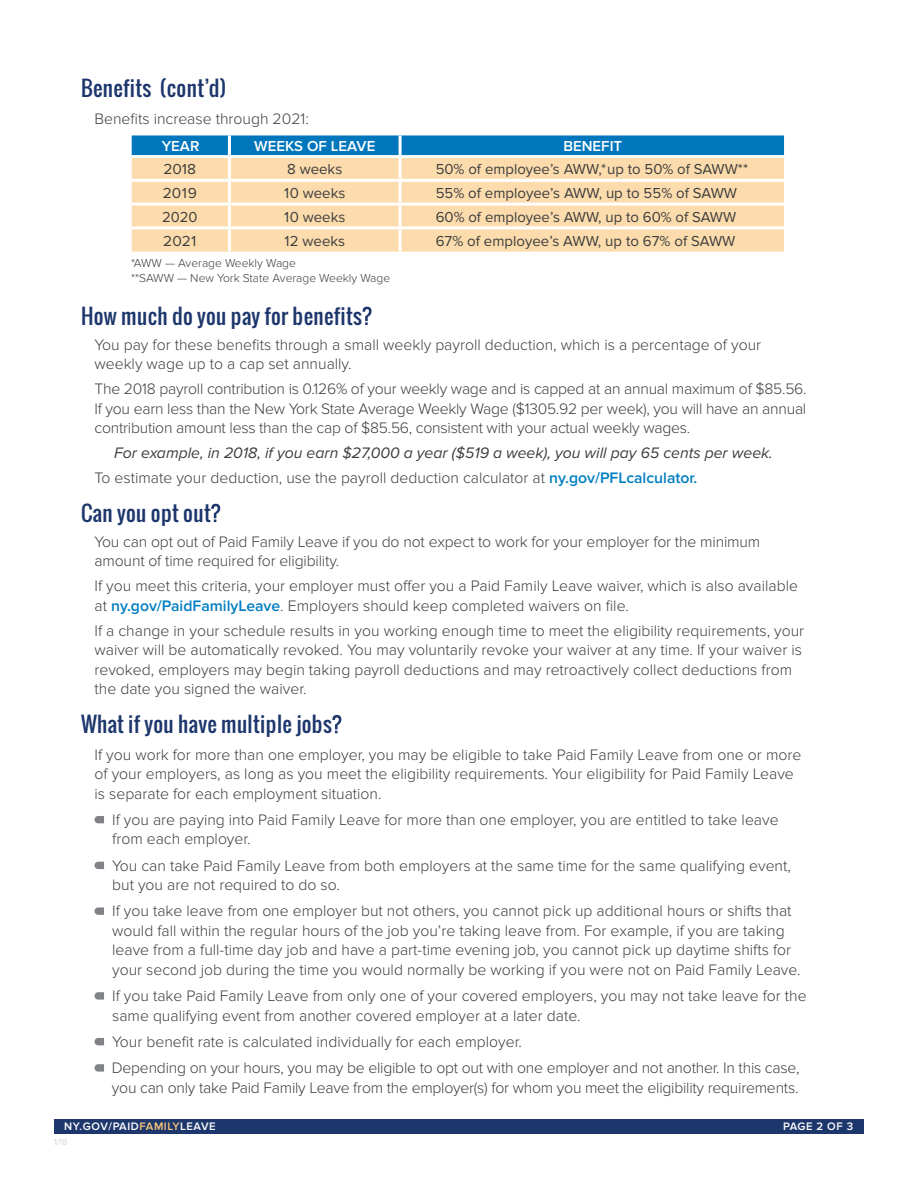
<style>
.page{position:relative;width:918px;height:1188px;background:#fff}
.page>*{position:absolute;margin:0;border:0;box-sizing:border-box;transform-origin:0 0}
.PFL_Question{font:21px "Oswald";letter-spacing:.02em;color:#1d366c}
.PFL_Body_Copy{font:300 15.75px/19.5px "Proxima Nova";color:#3e3e3f}
.t1{font:italic 15.75px "Proxima Nova";color:#3e3e3f}
.t2{font:15px "Proxima Nova";color:#3e3e3f}
.t3{font:600 15px "Proxima Nova";color:#fff}
.t4{font:300 12px "Proxima Nova";color:#3e3e3f}
.t5{font:600 11.25px "Proxima Nova";letter-spacing:.05em;color:#fff}
.t6{font:300 9px "Proxima Nova";color:#c7c8ca}
.s1{font-weight:600;color:#007ec1}
.s2{color:#fbc879}
</style>
<div class="page">
<div style="left:54px;top:1119px;width:810px;height:15px;background:#1d366c"></div>
<svg style="left:363px;top:307px;width:9px;height:18px"></svg>
<svg style="left:211px;top:504px;width:9px;height:18px"></svg>
<svg style="left:332px;top:715px;width:9px;height:18px"></svg>
<svg style="left:94px;top:816px;width:10px;height:7px"></svg>
<svg style="left:94px;top:862px;width:10px;height:7px"></svg>
<svg style="left:94px;top:907px;width:10px;height:8px"></svg>
<svg style="left:94px;top:992px;width:10px;height:8px"></svg>
<svg style="left:94px;top:1038px;width:10px;height:7px"></svg>
<svg style="left:94px;top:1064px;width:10px;height:8px"></svg>
<div style="left:132px;top:135px;width:652px;height:20px;background:#0077bd"></div>
<div style="left:132px;top:158px;width:652px;height:94px;background:#fcdcac"></div>
<hr style="left:228px;top:135px;width:3px;height:20px;background:#fff">
<hr style="left:399px;top:135px;width:3px;height:20px;background:#fff">
<hr style="left:228px;top:158px;width:3px;height:21px;background:#fff">
<hr style="left:399px;top:158px;width:3px;height:21px;background:#fff">
<hr style="left:132px;top:179px;width:97px;height:3px;background:#fff">
<hr style="left:229px;top:179px;width:171px;height:3px;background:#fff">
<hr style="left:228px;top:182px;width:3px;height:21px;background:#fff">
<hr style="left:400px;top:179px;width:384px;height:3px;background:#fff">
<hr style="left:399px;top:182px;width:3px;height:21px;background:#fff">
<hr style="left:132px;top:203px;width:97px;height:3px;background:#fff">
<hr style="left:229px;top:203px;width:171px;height:3px;background:#fff">
<hr style="left:228px;top:206px;width:3px;height:20px;background:#fff">
<hr style="left:400px;top:203px;width:384px;height:3px;background:#fff">
<hr style="left:399px;top:206px;width:3px;height:20px;background:#fff">
<hr style="left:132px;top:226px;width:97px;height:3px;background:#fff">
<hr style="left:229px;top:226px;width:171px;height:3px;background:#fff">
<hr style="left:228px;top:229px;width:3px;height:23px;background:#fff">
<hr style="left:400px;top:226px;width:384px;height:3px;background:#fff">
<hr style="left:399px;top:229px;width:3px;height:23px;background:#fff">
<p class="PFL_Question" style="left:81px;top:72px;width:147px">Benefits (cont’d)</p>
<p class="PFL_Body_Copy" style="left:94px;top:109px;width:216px">Benefits increase through 2021:</p>
<p class="t3" style="left:162px;top:137px;width:39px">YEAR</p>
<p class="t3" style="left:254px;top:137px;width:123px">WEEKS OF LEAVE</p>
<p class="t3" style="left:563px;top:137px;width:60px">BENEFIT</p>
<p class="t2" style="left:163px;top:161px;width:34px">2018</p>
<p class="t2" style="left:287px;top:161px;width:57px">8 weeks</p>
<p class="t2" style="left:436px;top:161px;width:314px">50% of employee’s AWW,*up to 50% of SAWW**</p>
<p class="t2" style="left:163px;top:185px;width:35px">2019</p>
<p class="t2" style="left:284px;top:185px;width:63px">10 weeks</p>
<p class="t2" style="left:436px;top:185px;width:303px">55% of employee’s AWW, up to 55% of SAWW</p>
<p class="t2" style="left:162px;top:208px;width:37px">2020</p>
<p class="t2" style="left:284px;top:208px;width:63px">10 weeks</p>
<p class="t2" style="left:436px;top:208px;width:302px">60% of employee’s AWW, up to 60% of SAWW</p>
<p class="t2" style="left:163px;top:233px;width:35px">2021</p>
<p class="t2" style="left:284px;top:233px;width:62px">12 weeks</p>
<p class="t2" style="left:436px;top:233px;width:301px">67% of employee’s AWW, up to 67% of SAWW</p>
<p class="t4" style="left:131px;top:256px;width:166px">*AWW — Average Weekly Wage</p>
<p class="t4" style="left:131px;top:271px;width:260px">**SAWW — New York State Average Weekly Wage</p>
<p class="PFL_Question" style="left:81px;top:300px;width:283px">How much do you pay for benefits</p>
<p class="PFL_Body_Copy" style="left:94px;top:335px;width:668px">You pay for these benefits through a small weekly payroll deduction, which is a percentage of your weekly wage up to a cap set annually.</p>
<p class="PFL_Body_Copy" style="left:94px;top:379px;width:714px;text-align:justify">The 2018 payroll contribution is 0.126% of your weekly wage and is capped at an annual maximum of $85.56.<br>If you earn less than the New York State Average Weekly Wage ($1305.92 per week), you will have an annual contribution amount less than the cap of $85.56, consistent with your actual weekly wages.</p>
<p class="t1" style="left:114px;top:444px;width:660px">For example, in 2018, if you earn $27,000 a year ($519 a week), you will pay 65 cents per week.</p>
<p class="PFL_Body_Copy" style="left:94px;top:468px;width:604px">To estimate your deduction, use the payroll deduction calculator at <span class="s1">ny.gov/PFLcalculator.</span></p>
<p class="PFL_Question" style="left:81px;top:497px;width:131px">Can you opt out</p>
<p class="PFL_Body_Copy" style="left:94px;top:532px;width:667px">You can opt out of Paid Family Leave if you do not expect to work for your employer for the minimum amount of time required for eligibility.</p>
<p class="PFL_Body_Copy" style="left:94px;top:577px;width:705px">If you meet this criteria, your employer must offer you a Paid Family Leave waiver, which is also available at <span class="s1">ny.gov/PaidFamilyLeave</span>. Employers should keep completed waivers on file.</p>
<p class="PFL_Body_Copy" style="left:94px;top:621px;width:711px">If a change in your schedule results in you working enough time to meet the eligibility requirements, your waiver will be automatically revoked. You may voluntarily revoke your waiver at any time. If your waiver is revoked, employers may begin taking payroll deductions and may retroactively collect deductions from the date you signed the waiver.</p>
<p class="PFL_Question" style="left:81px;top:708px;width:252px">What if you have multiple jobs</p>
<p class="PFL_Body_Copy" style="left:94px;top:745px;width:708px">If you work for more than one employer, you may be eligible to take Paid Family Leave from one or more of your employers, as long as you meet the eligibility requirements. Your eligibility for Paid Family Leave is separate for each employment situation.</p>
<p class="PFL_Body_Copy" style="left:112px;top:810px;width:668px">If you are paying into Paid Family Leave for more than one employer, you are entitled to take leave from each employer.</p>
<p class="PFL_Body_Copy" style="left:112px;top:856px;width:680px">You can take Paid Family Leave from both employers at the same time for the same qualifying event, but you are not required to do so.</p>
<p class="PFL_Body_Copy" style="left:112px;top:901px;width:690px">If you take leave from one employer but not others, you cannot pick up additional hours or shifts that would fall within the regular hours of the job you’re taking leave from. For example, if you are taking leave from a full-time day job and have a part-time evening job, you cannot pick up daytime shifts for your second job during the time you would normally be working if you were not on Paid Family Leave.</p>
<p class="PFL_Body_Copy" style="left:112px;top:986px;width:696px">If you take Paid Family Leave from only one of your covered employers, you may not take leave for the same qualifying event from another covered employer at a later date.</p>
<p class="PFL_Body_Copy" style="left:112px;top:1032px;width:411px">Your benefit rate is calculated individually for each employer.</p>
<p class="PFL_Body_Copy" style="left:112px;top:1058px;width:689px">Depending on your hours, you may be eligible to opt out with one employer and not another. In this case, you can only take Paid Family Leave from the employer(s) for whom you meet the eligibility requirements.</p>
<p class="t5" style="left:64px;top:1120px;width:153px">NY.GOV/PAID<span class="s2">FAMILY</span>LEAVE</p>
<p class="t5" style="left:783px;top:1120px;width:72px">PAGE 2 OF 3</p>
<p class="t6" style="left:54px;top:1137px;width:15px">1/18</p>
</div>
